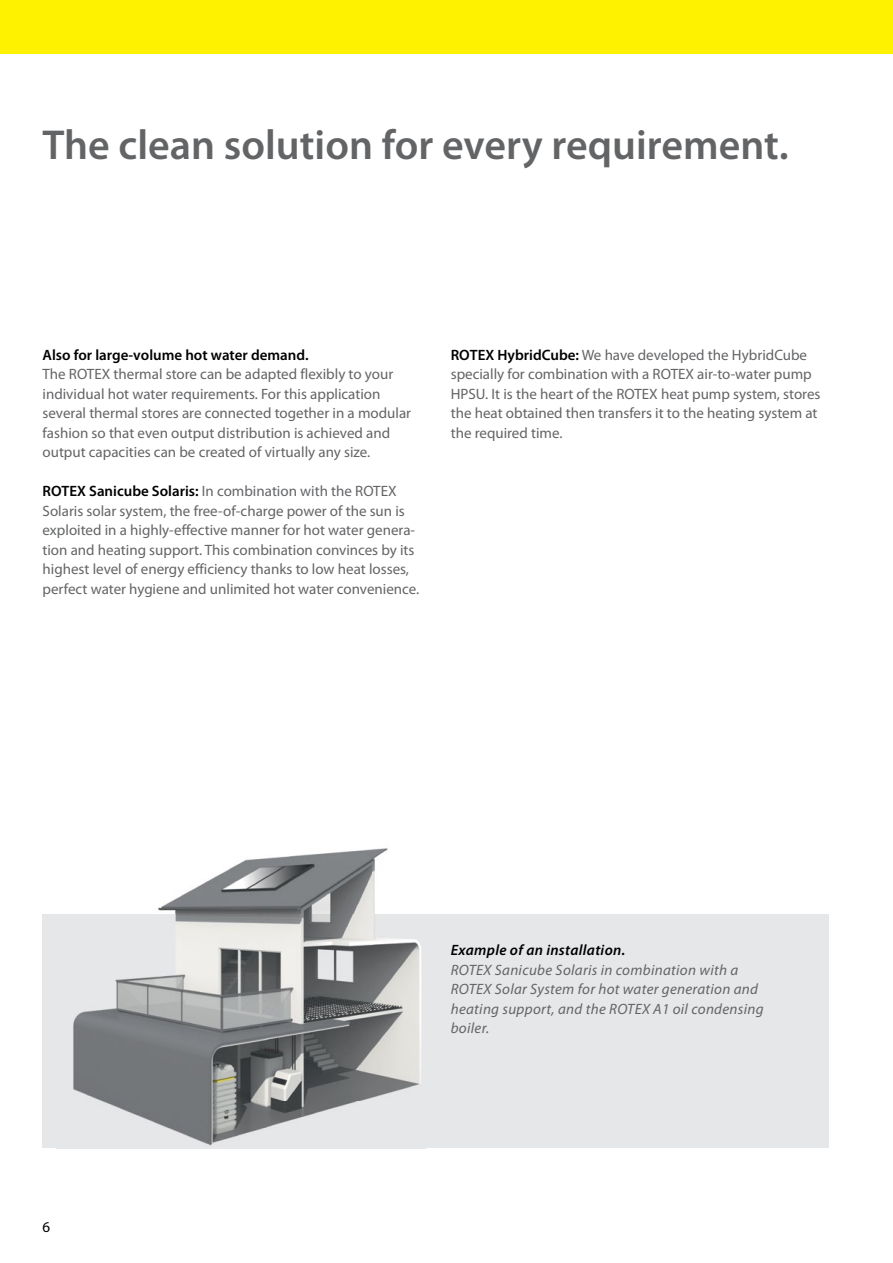
<style>
.page{position:relative;width:893px;height:1263px;background:#fff}
.page>*{position:absolute;margin:0;border:0;box-sizing:border-box;transform-origin:0 0}
.t1{font:600 42px "Myriad Pro";color:#636466}
.t2{font:15px/19.5px "Myriad Pro";color:#636466}
.t3{font:italic 15px/19.5px "Myriad Pro";letter-spacing:.02em;color:#636466}
.t4{font:600 15px "Myriad Pro";color:#000}
.t5{font:italic 600 15px "Myriad Pro";letter-spacing:.02em;color:#000}
.t6{font:15px "Myriad Pro";color:#000}
.s1{font-weight:600;color:#000}
</style>
<div class="page">
<div style="left:0;top:0;width:893px;height:53px;background:#fff200"></div>
<div style="left:43px;top:914px;width:786px;height:234px;background:#e6e7e8"></div>
<img style="left:56px;top:848px;width:369px;height:301px">
<h1 class="t1" style="left:43px;top:118px;width:748px">The clean solution for every requirement.</h1>
<p class="t4" style="left:43px;top:345px;width:268px">Also for large-volume hot water demand.</p>
<p class="t2" style="left:43px;top:364px;width:370px">The ROTEX thermal store can be adapted flexibly to your individual hot water requirements. For this application several thermal stores are connected together in a modular fashion so that even output distribution is achieved and output capacities can be created of virtually any size.</p>
<p class="t2" style="left:43px;top:481px;width:378px"><span class="s1">ROTEX Sanicube Solaris:</span> In combination with the ROTEX Solaris solar system, the free-of-charge power of the sun is exploited in a highly-effective manner for hot water genera&shy;tion and heating support. This combination convinces by its highest level of energy efficiency thanks to low heat losses, perfect water hygiene and unlimited hot water convenience.</p>
<p class="t2" style="left:451px;top:345px;width:371px"><span class="s1">ROTEX HybridCube:</span> We have developed the HybridCube specially for combination with a ROTEX air-to-water pump HPSU. It is the heart of the ROTEX heat pump system, stores the heat obtained then transfers it to the heating system at the required time.</p>
<p class="t6" style="left:43px;top:1218px;width:9px">6</p>
<p class="t5" style="left:451px;top:941px;width:176px">Example of an installation.</p>
<p class="t3" style="left:451px;top:960px;width:314px">ROTEX Sanicube Solaris in combination with a ROTEX Solar System for hot water generation and heating support, and the ROTEX A1 oil condensing boiler.</p>
</div>
